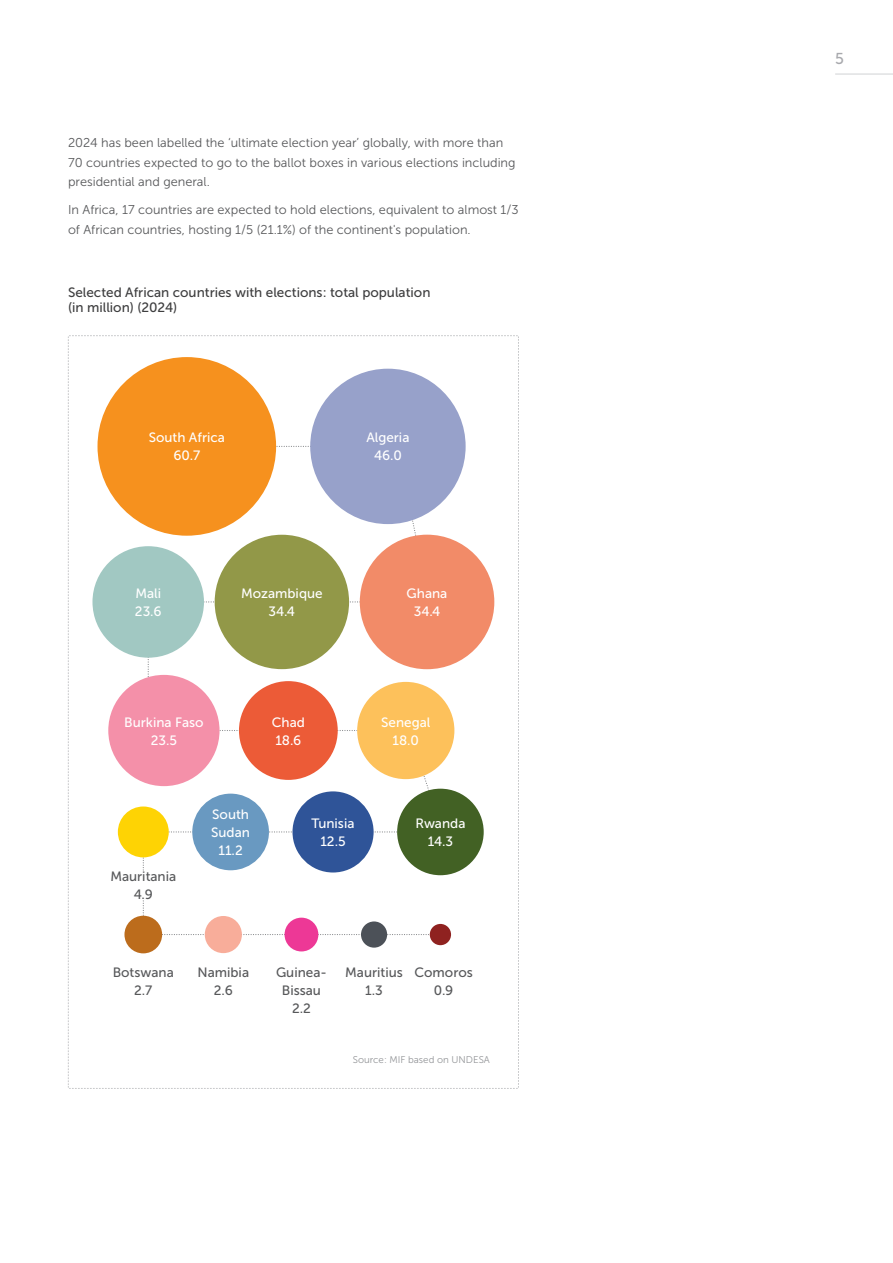
<style>
.page{position:relative;width:893px;height:1263px;background:#fff}
.page>*{position:absolute;margin:0;border:0;box-sizing:border-box;transform-origin:0 0}
.t1{font:15.75px "Museo Sans 500";color:#a8a9ad}
.t2{font:13.5px/18px "Museo Sans 500";color:#fff;text-align:center}
.t3{font:13.5px/18px "Museo Sans 500";color:#57585a;text-align:center}
.t4{font:13.5px/15px "Museo Sans 500";color:#3e3e3f}
.t5{font:12.75px/19.5px "Museo Sans 300";color:#57585a}
.t6{font:9.75px "Museo Sans 300";color:#939598}
</style>
<div class="page">
<hr style="left:835px;top:74px;width:58px;height:1px;background:#d1d2d4">
<svg style="left:68px;top:335px;width:451px;height:754px"></svg>
<div style="left:118px;top:806px;width:51px;height:51px;background:#fed304;border-radius:50%"></div>
<div style="left:124px;top:916px;width:38px;height:37px;background:#bc6c1c;border-radius:50%"></div>
<div style="left:205px;top:916px;width:37px;height:37px;background:#f8ad9a;border-radius:50%"></div>
<div style="left:285px;top:918px;width:33px;height:33px;background:#ed3896;border-radius:50%"></div>
<div style="left:361px;top:921px;width:26px;height:27px;background:#4c5158;border-radius:50%"></div>
<div style="left:430px;top:924px;width:21px;height:21px;background:#8f2220;border-radius:50%"></div>
<div style="left:98px;top:357px;width:178px;height:179px;background:#f6911e;border-radius:50%"></div>
<div style="left:98px;top:871px;width:91px;height:28px;background:#fff"></div>
<div style="left:192px;top:794px;width:77px;height:76px;background:#6999c1;border-radius:50%"></div>
<div style="left:292px;top:791px;width:82px;height:81px;background:#2f5498;border-radius:50%"></div>
<div style="left:397px;top:789px;width:87px;height:86px;background:#426124;border-radius:50%"></div>
<div style="left:357px;top:682px;width:97px;height:97px;background:#fdc15b;border-radius:50%"></div>
<div style="left:239px;top:681px;width:99px;height:99px;background:#ec5b37;border-radius:50%"></div>
<div style="left:108px;top:675px;width:112px;height:111px;background:#f490a9;border-radius:50%"></div>
<div style="left:92px;top:546px;width:112px;height:112px;background:#a1c8c2;border-radius:50%"></div>
<div style="left:215px;top:535px;width:134px;height:134px;background:#929848;border-radius:50%"></div>
<div style="left:360px;top:535px;width:134px;height:134px;background:#f28b68;border-radius:50%"></div>
<div style="left:310px;top:369px;width:156px;height:155px;background:#97a1ca;border-radius:50%"></div>
<p class="t5" style="left:68px;top:133px;width:449px">2024 has been labelled the ‘ultimate election year’ globally, with more than<br>70 countries expected to go to the ballot boxes in various elections including presidential and general.</p>
<p class="t5" style="left:68px;top:200px;width:452px">In Africa, 17 countries are expected to hold elections, equivalent to almost 1/3 of African countries, hosting 1/5 (21.1%) of the continent's population.</p>
<p class="t4" style="left:68px;top:285px;width:364px">Selected African countries with elections: total population (in million) (2024)</p>
<p class="t2" style="left:149px;top:429px;width:78px">South Africa<br>60.7</p>
<p class="t2" style="left:366px;top:429px;width:45px">Algeria<br>46.0</p>
<p class="t2" style="left:135px;top:584px;width:28px;text-align:left">Mali<br>23.6</p>
<p class="t2" style="left:241px;top:584px;width:83px">Mozambique<br>34.4</p>
<p class="t2" style="left:407px;top:584px;width:42px">Ghana<br>34.4</p>
<p class="t2" style="left:124px;top:713px;width:81px">Burkina Faso<br>23.5</p>
<p class="t2" style="left:272px;top:713px;width:35px;text-align:left">Chad<br>18.6</p>
<p class="t2" style="left:381px;top:713px;width:51px">Senegal<br>18.0</p>
<p class="t3" style="left:110px;top:867px;width:67px">Mauritania<br>4.9</p>
<p class="t2" style="left:211px;top:805px;width:40px">South<br>Sudan<br>11.2</p>
<p class="t2" style="left:312px;top:814px;width:44px">Tunisia<br>12.5</p>
<p class="t2" style="left:415px;top:814px;width:52px">Rwanda<br>14.3</p>
<p class="t3" style="left:113px;top:964px;width:63px">Botswana<br>2.7</p>
<p class="t3" style="left:197px;top:964px;width:53px">Namibia<br>2.6</p>
<p class="t3" style="left:276px;top:964px;width:52px">Guinea-<br>Bissau<br>2.2</p>
<p class="t3" style="left:345px;top:964px;width:59px">Mauritius<br>1.3</p>
<p class="t3" style="left:414px;top:964px;width:60px">Comoros<br>0.9</p>
<p class="t6" style="left:353px;top:1054px;width:139px">Source: MIF based on UNDESA</p>
<p class="t1" style="left:835px;top:50px;width:10px">5</p>
</div>
